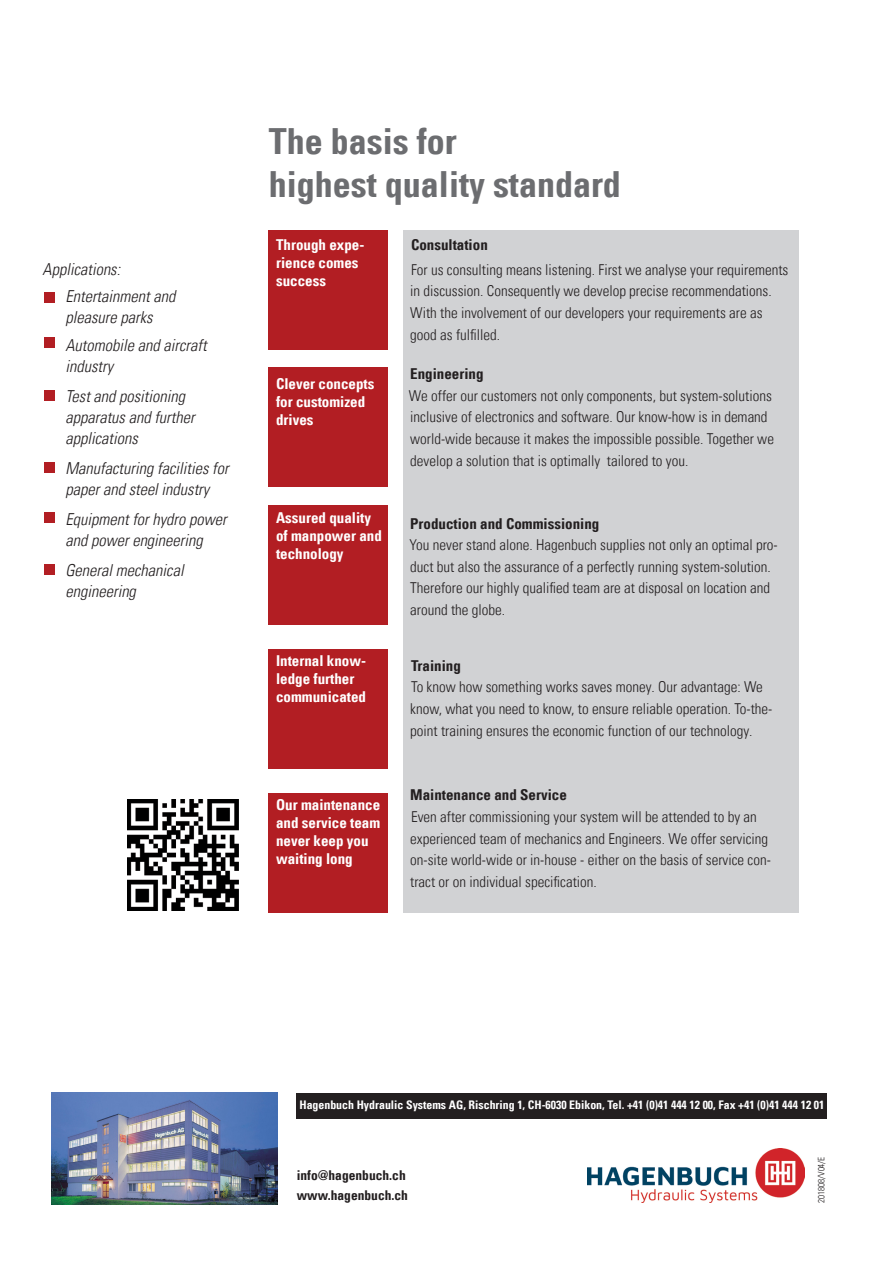
<style>
.page{position:relative;width:893px;height:1263px;background:#fff}
.page>*{position:absolute;margin:0;border:0;box-sizing:border-box;transform-origin:0 0}
.t1{font:36px/43.2px "Univers Com 67 Bold Cond";color:#6c6d70}
.t2{font:italic 16.5px/21px "Univers Com 47 Light Cond";color:#231f20}
.t3{font:15px/21.6px "Univers Com 47 Light Cond";color:#231f20}
.t4{font:15px/18px "Univers Com 67 Bold Cond";color:#fff}
.t5{font:15px "Univers Com 67 Bold Cond";color:#231f20}
.t6{font:13.5px/19.8px "Univers Com 67 Bold Cond";color:#231f20}
.t7{font:11.85px "Univers Com 67 Bold Cond";color:#fff}
.t8{font:9px "Univers Com 47 Light Cond";color:#231f20}
</style>
<div class="page">
<div style="left:269px;top:230px;width:119px;height:120px;background:#b21e23"></div>
<div style="left:269px;top:368px;width:119px;height:119px;background:#b21e23"></div>
<div style="left:269px;top:505px;width:119px;height:119px;background:#b21e23"></div>
<div style="left:269px;top:649px;width:119px;height:119px;background:#b21e23"></div>
<div style="left:269px;top:793px;width:119px;height:119px;background:#b21e23"></div>
<div style="left:404px;top:230px;width:395px;height:682px;background:#d1d2d4"></div>
<img style="left:127px;top:799px;width:111px;height:112px">
<div style="left:44px;top:292px;width:11px;height:11px;background:#b21e23"></div>
<div style="left:44px;top:337px;width:11px;height:10px;background:#b21e23"></div>
<div style="left:44px;top:390px;width:11px;height:11px;background:#b21e23"></div>
<div style="left:44px;top:462px;width:11px;height:11px;background:#b21e23"></div>
<div style="left:44px;top:512px;width:11px;height:11px;background:#b21e23"></div>
<div style="left:44px;top:564px;width:11px;height:11px;background:#b21e23"></div>
<img style="left:51px;top:1093px;width:226px;height:111px">
<div style="left:297px;top:1093px;width:530px;height:25px;background:#231f20"></div>
<img style="left:588px;top:1148px;width:217px;height:55px">
<p class="t2" style="left:65px;top:256px;width:115px;line-height:27.2px;text-indent:-23px">Applications:<br>Entertainmentand</p>
<p class="t2" style="left:65px;top:304px;width:146px;line-height:27.5px">pleasure parks<br>Automobile and aircraft</p>
<p class="t2" style="left:65px;top:352px;width:125px;line-height:29.4px">industry<br>Testand positioning</p>
<p class="t2" style="left:65px;top:407px;width:135px">apparatusand further applications</p>
<p class="t2" style="left:65px;top:458px;width:168px">Manufacturing facilitiesfor paperand steelindustry</p>
<p class="t2" style="left:65px;top:509px;width:167px">Equipmentforhydro power and powerengineering</p>
<p class="t2" style="left:65px;top:560px;width:124px">Generalmechanical engineering</p>
<h1 class="t1" style="left:269px;top:119px;width:354px">The basis for<br>highest quality standard</h1>
<p class="t5" style="left:411px;top:235px;width:78px">Consultation</p>
<p class="t3" style="left:410px;top:259px;width:380px">For us consulting means listening. First we analyse your requirements in discussion. Consequently we develop precise recommendations.<br>With the involvement of our developers your requirements are as good as fulfilled.</p>
<p class="t5" style="left:410px;top:365px;width:75px">Engineering</p>
<p class="t3" style="left:409px;top:385px;width:366px">We offer our customers not only components, but system-solutions inclusive of electronics and software. Our know-how is in demand world-wide because it makes the impossible possible. Together we develop a solution that is optimally tailored to you.</p>
<p class="t4" style="left:276px;top:236px;width:90px">Through expe&shy;rience comes success</p>
<p class="t4" style="left:276px;top:374px;width:100px">Clever concepts for customized drives</p>
<p class="t4" style="left:276px;top:509px;width:107px">Assured quality of manpower and technology</p>
<p class="t4" style="left:276px;top:651px;width:91px">Internal know&shy;ledge further communicated</p>
<p class="t4" style="left:276px;top:795px;width:106px">Our maintenance and service team never keep you waiting long</p>
<p class="t5" style="left:410px;top:514px;width:191px">Production and Commissioning</p>
<p class="t3" style="left:410px;top:534px;width:370px">You never stand alone. Hagenbuch supplies not only an optimal pro&shy;duct but also the assurance of a perfectly running system-solution.<br>Therefore our highly qualified team are at disposal on location and around the globe.</p>
<p class="t5" style="left:411px;top:656px;width:51px">Training</p>
<p class="t3" style="left:410px;top:676px;width:364px">To know how something works saves money. Our advantage: We know, what you need to know, to ensure reliable operation. To-the&shy;point training ensures the economic function of our technology.</p>
<p class="t5" style="left:410px;top:786px;width:158px">Maintenance and Service</p>
<p class="t3" style="left:410px;top:806px;width:362px">Even after commissioning your system will be attended to by an experienced team of mechanics and Engineers. We offer servicing on-site world-wide or in-house - either on the basis of service con&shy;tract or on individual specification.</p>
<p class="t7" style="left:299px;top:1098px;width:526px">Hagenbuch Hydraulic Systems AG, Rischring 1, CH-6030 Ebikon, Tel. +41 (0)41 444 12 00, Fax +41 (0)41 444 12 01</p>
<p class="t6" style="left:297px;top:1166px;width:113px">info@hagenbuch.ch www.hagenbuch.ch</p>
<p class="t8" style="left:816px;top:1203px;width:48px;rotate:-90deg">201808/V04/E</p>
</div>
